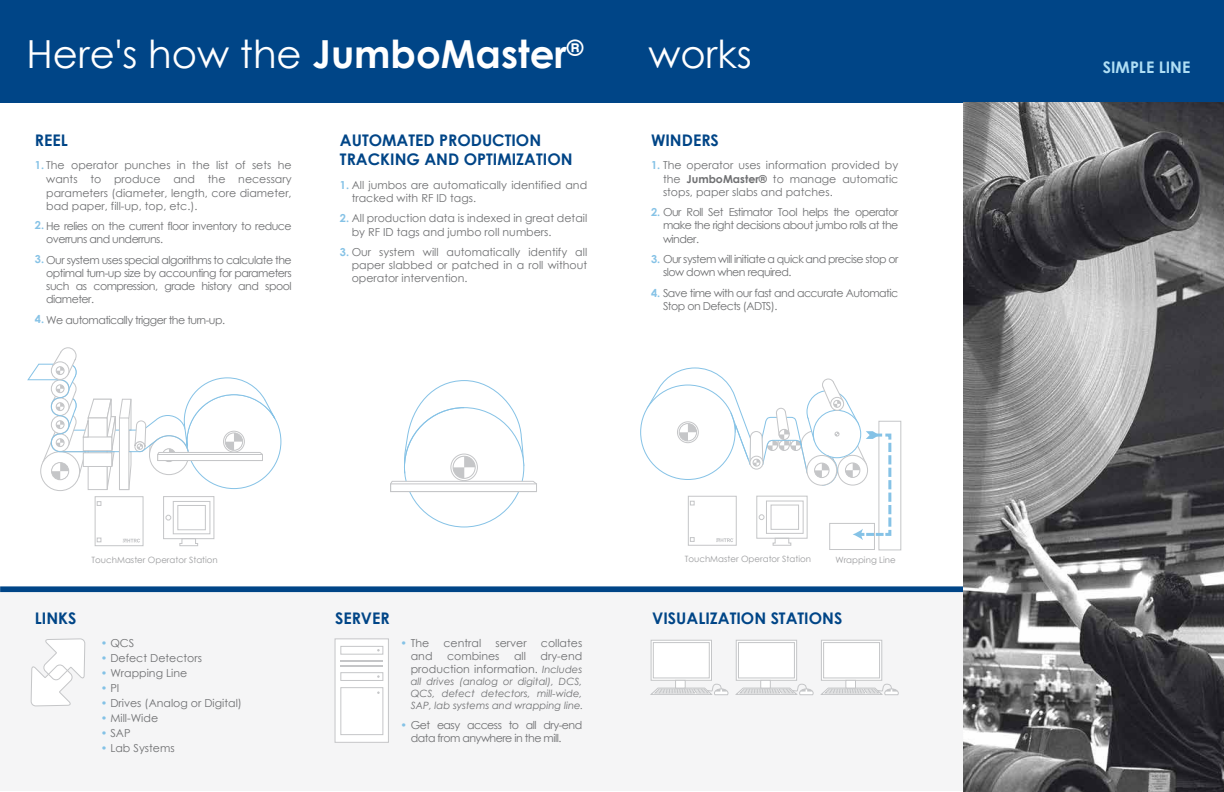
<style>
.page{position:relative;width:1224px;height:792px;background:#fff}
.page>*{position:absolute;margin:0;border:0;box-sizing:border-box;transform-origin:0 0}
.t1{font:38.7px "Century Gothic";color:#fff}
.t2{font:700 16px/19.2px "Century Gothic";color:#004587}
.t3{font:700 16px "Century Gothic";color:#afdef4}
.t4{font:11px/13.2px "Century Gothic";color:#6f7072;text-align:justify}
.t5{font:11px/13.2px "Century Gothic";letter-spacing:-.045em;color:#6f7072}
.t6{font:italic 10px/12px "Century Gothic";color:#6f7072;text-align:justify}
.t7{font:8.7px "Century Gothic";color:#9b9c9e}
.s1{font-weight:700}
.s2{font-weight:700;color:#85c2e6}
.s3{font-style:italic;font-size:10px}
</style>
<div class="page">
<div style="left:95px;top:496px;width:49px;height:50px;border:1px solid #c5c6c8"></div>
<svg style="left:97px;top:538px;width:4px;height:4px"></svg>
<svg style="left:123px;top:539px;width:17px;height:4px"></svg>
<div style="left:163px;top:496px;width:51px;height:43px;border:1px solid #c5c6c8"></div>
<div style="left:173px;top:501px;width:37px;height:33px;border:1px solid #c5c6c8"></div>
<div style="left:177px;top:505px;width:29px;height:25px;border:1px solid #c5c6c8"></div>
<svg style="left:179px;top:538px;width:20px;height:9px"></svg>
<svg style="left:27px;top:347px;width:255px;height:174px"></svg>
<div style="left:157px;top:454px;width:106px;height:7px;background:#fff;border:1px solid #c5c6c8"></div>
<div style="left:829px;top:523px;width:46px;height:27px;background:#fff;border:1px solid #c5c6c8"></div>
<div style="left:878px;top:421px;width:23px;height:129px;background:#fff;border:1px solid #c5c6c8"></div>
<svg style="left:646px;top:367px;width:247px;height:179px"></svg>
<div style="left:0;top:0;width:1224px;height:103px;background:#004587"></div>
<svg style="left:391px;top:380px;width:145px;height:113px"></svg>
<div style="left:390px;top:483px;width:147px;height:9px;border:1px solid #c5c6c8"></div>
<div style="left:0;top:589px;width:1224px;height:201px;background:#f5f5f6"></div>
<div style="left:0;top:586px;width:1224px;height:6px;background:#004587"></div>
<div style="left:335px;top:638px;width:54px;height:105px;background:#fff;border:1px solid #c5c6c8"></div>
<div style="left:340px;top:646px;width:43px;height:9px;border:1px solid #c5c6c8"></div>
<div style="left:340px;top:672px;width:43px;height:9px;border:1px solid #c5c6c8"></div>
<hr style="left:341px;top:661px;width:42px;height:1px;background:#c5c6c8">
<hr style="left:341px;top:665px;width:42px;height:2px;background:#c5c6c8">
<div style="left:340px;top:687px;width:43px;height:48px;border:1px solid #c5c6c8"></div>
<div style="left:651px;top:640px;width:61px;height:41px;background:#fff;border:1px solid #c5c6c8"></div>
<div style="left:653px;top:642px;width:57px;height:36px;border:1px solid #c5c6c8"></div>
<div style="left:675px;top:680px;width:11px;height:9px;background:#fff;border:1px solid #c5c6c8"></div>
<div style="left:736px;top:640px;width:61px;height:41px;background:#fff;border:1px solid #c5c6c8"></div>
<div style="left:738px;top:642px;width:57px;height:36px;border:1px solid #c5c6c8"></div>
<div style="left:760px;top:680px;width:11px;height:9px;background:#fff;border:1px solid #c5c6c8"></div>
<div style="left:821px;top:640px;width:61px;height:41px;background:#fff;border:1px solid #c5c6c8"></div>
<div style="left:823px;top:642px;width:57px;height:36px;border:1px solid #c5c6c8"></div>
<div style="left:845px;top:680px;width:11px;height:9px;background:#fff;border:1px solid #c5c6c8"></div>
<svg style="left:650px;top:683px;width:249px;height:13px"></svg>
<svg style="left:31px;top:639px;width:54px;height:67px"></svg>
<img style="left:963px;top:103px;width:261px;height:689px">
<h1 class="t1" style="left:27px;top:27px;width:558px">Here's how the <span class="s1">JumboMaster</span><sup>®</sup></h1>
<h1 class="t1" style="left:648px;top:27px;width:105px">works</h1>
<h2 class="t2" style="left:35px;top:130px;width:34px">REEL</h2>
<p class="t4" style="left:46px;top:159px;width:247px;line-height:13.5px;text-indent:-11px"><span class="s2">1.</span> The operator punches in the list of sets he wants to produce and the necessary parameters (diameter, length, core diameter, bad paper, fill-up, top, etc.).</p>
<p class="t5" style="left:46px;top:220px;width:247px;text-indent:-11px"><span class="s2">2.</span> He relies on the current floor inventory to reduce overruns and underruns.</p>
<p class="t4" style="left:46px;top:253px;width:247px;text-indent:-11px"><span class="s2">3.</span> Our system uses special algorithms to calculate the optimal turn-up size by accounting for parameters such as compression, grade history and spool diameter.</p>
<p class="t5" style="left:35px;top:313px;width:192px"><span class="s2">4.</span> We automatically trigger the turn-up.</p>
<h2 class="t2" style="left:340px;top:130px;width:234px">AUTOMATED PRODUCTION<br>TRACKING AND OPTIMIZATION</h2>
<p class="t4" style="left:352px;top:178px;width:237px;text-indent:-12px"><span class="s2">1.</span> All jumbos are automatically identified and tracked with RF ID tags.</p>
<p class="t4" style="left:352px;top:212px;width:237px;text-indent:-12px"><span class="s2">2.</span> All production data is indexed in great detail by RF ID tags and jumbo roll numbers.</p>
<p class="t4" style="left:352px;top:245px;width:237px;text-indent:-12px"><span class="s2">3.</span> Our system will automatically identify all paper slabbed or patched in a roll without operator intervention.</p>
<h2 class="t2" style="left:651px;top:130px;width:69px">WINDERS</h2>
<p class="t4" style="left:663px;top:159px;width:237px;text-indent:-12px"><span class="s2">1.</span> The operator uses information provided by the <span class="s1">JumboMaster®</span> to manage automatic stops, paper slabs and patches.</p>
<p class="t4" style="left:663px;top:206px;width:237px;text-indent:-12px"><span class="s2">2.</span> Our Roll Set Estimator Tool helps the operator make the right decisions about jumbo rolls at the winder.</p>
<p class="t5" style="left:663px;top:252px;width:237px;text-indent:-12px"><span class="s2">3.</span> Our system will initiate a quick and precise stop or slow down when required.</p>
<p class="t5" style="left:663px;top:286px;width:237px;text-indent:-12px"><span class="s2">4.</span> Save time with our fast and accurate Automatic<br>Stop on Defects (ADTS).</p>
<p class="t7" style="left:92px;top:553px;width:128px">TouchMaster Operator Station</p>
<h2 class="t2" style="left:35px;top:608px;width:43px">LINKS</h2>
<p class="t4" style="left:101px;top:636px;width:35px"><span class="s2">•</span> QCS</p>
<p class="t4" style="left:101px;top:651px;width:103px"><span class="s2">•</span> Defect Detectors</p>
<p class="t4" style="left:101px;top:666px;width:88px"><span class="s2">•</span> Wrapping Line</p>
<p class="t4" style="left:101px;top:681px;width:20px"><span class="s2">•</span> PI</p>
<p class="t4" style="left:101px;top:696px;width:143px"><span class="s2">•</span> Drives (Analog or Digital)</p>
<p class="t4" style="left:101px;top:711px;width:59px"><span class="s2">•</span> Mill-Wide</p>
<p class="t4" style="left:101px;top:726px;width:31px"><span class="s2">•</span> SAP</p>
<p class="t4" style="left:101px;top:741px;width:75px"><span class="s2">•</span> Lab Systems</p>
<p class="t7" style="left:685px;top:553px;width:128px">TouchMaster Operator Station</p>
<p class="t7" style="left:835px;top:553px;width:62px">Wrapping Line</p>
<h2 class="t2" style="left:335px;top:608px;width:56px">SERVER</h2>
<h2 class="t2" style="left:652px;top:608px;width:192px">VISUALIZATION STATIONS</h2>
<p class="t4" style="left:401px;top:636px;width:30px"><span class="s2">•</span> The</p>
<p class="t4" style="left:444px;top:636px;width:39px">central</p>
<p class="t4" style="left:495px;top:636px;width:33px">server</p>
<p class="t4" style="left:541px;top:636px;width:43px">collates</p>
<p class="t4" style="left:411px;top:649px;width:23px">and</p>
<p class="t4" style="left:447px;top:649px;width:54px">combines</p>
<p class="t4" style="left:514px;top:649px;width:13px">all</p>
<p class="t4" style="left:411px;top:649px;width:173px;text-align:right">dry-end<br>production information. <span class="s3">Includes</span></p>
<p class="t6" style="left:411px;top:676px;width:174px">all drives (analog or digital), DCS, QCS, defect detectors, mill-wide, SAP, lab systems and wrapping line.</p>
<p class="t5" style="left:411px;top:718px;width:173px;text-indent:-10px"><span class="s2">•</span> Get easy access to all dry-end data from anywhere in the mill.</p>
<h2 class="t3" style="left:1103px;top:56px;width:89px">SIMPLE LINE</h2>
</div>
